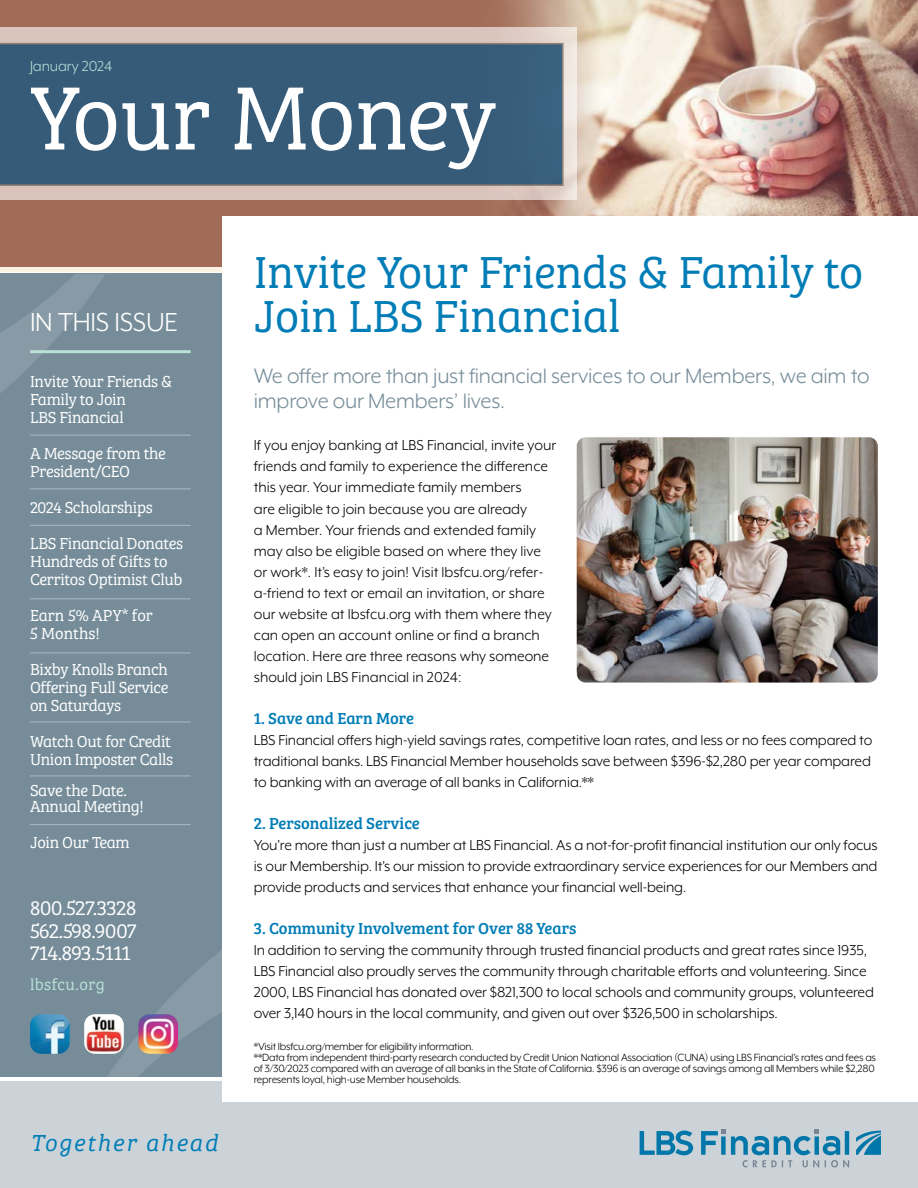
<style>
.page{position:relative;width:918px;height:1188px;background:#fff}
.page>*{position:absolute;margin:0;border:0;box-sizing:border-box;transform-origin:0 0}
.t1{font:93px "Bree Serif Lt";letter-spacing:-.01em;color:#fff}
.t2{font:46.5px/43.5px "Bree Serif Lt";letter-spacing:-.005em;color:#007db6}
.t3{font:30px "Mr Eaves XL Mod OT";letter-spacing:-.01em;color:#fff}
.t4{font:24px/25.5px "Mr Eaves XL Mod OT";letter-spacing:-.01em;color:#768d99}
.t5{font:italic 24px "Bree Serif Lt";letter-spacing:.07em;color:#007db6}
.t6{font:21px/22.5px "Bree Serif Lt";letter-spacing:-.02em;color:#fff;text-align:justify}
.t7{font:16.5px/21px "Mr Eaves XL Mod OT";letter-spacing:-.01em;color:#000}
.t8{font:16.5px/18px "Bree Serif Lt";letter-spacing:-.02em;color:#fff}
.t9{font:16.5px "Bree Serif";color:#007db6}
.t10{font:16.5px/18px "Bree Serif Lt";color:#fff}
.t11{font:16.5px "Mr Eaves XL Mod OT";letter-spacing:-.01em;color:#b9e1d6}
.t12{font:16.5px "Bree Serif Lt";letter-spacing:.025em;color:#b9e1d6}
.t13{font:12px/11.2px "Mr Eaves XL Mod OT";letter-spacing:-.02em;color:#000}
</style>
<div class="page">
<img style="left:0;top:0;width:918px;height:267px">
<div style="left:0;top:274px;width:222px;height:803px;background:#768d99"></div>
<svg style="left:0;top:274px;width:118px;height:119px"></svg>
<svg style="left:0;top:28px;width:577px;height:172px;fill:#d9c3bb"></svg>
<div style="left:0;top:1082px;width:918px;height:106px;background:#cbd3d8"></div>
<svg style="left:108px;top:950px;width:114px;height:127px"></svg>
<div style="left:0;top:43px;width:564px;height:143px;background:#365b79"></div>
<div style="left:222px;top:216px;width:696px;height:886px;background:#fff"></div>
<hr style="left:30px;top:435px;width:161px;height:1px;background:#fff">
<hr style="left:30px;top:489px;width:161px;height:1px;background:#fff">
<hr style="left:30px;top:525px;width:161px;height:1px;background:#fff">
<hr style="left:30px;top:598px;width:161px;height:1px;background:#fff">
<hr style="left:30px;top:824px;width:161px;height:1px;background:#fff">
<hr style="left:30px;top:776px;width:161px;height:1px;background:#fff">
<hr style="left:30px;top:653px;width:161px;height:1px;background:#fff">
<hr style="left:30px;top:722px;width:161px;height:1px;background:#fff">
<hr style="left:30px;top:350px;width:161px;height:3px;background:#b9e1d6">
<img style="left:30px;top:1014px;width:40px;height:40px">
<div style="left:84px;top:1014px;width:40px;height:40px;background:#fff;border-radius:11px"></div>
<img style="left:86px;top:1016px;width:36px;height:36px">
<img style="left:138px;top:1014px;width:40px;height:40px">
<img style="left:577px;top:437px;width:301px;height:246px">
<svg style="left:640px;top:1129px;width:209px;height:38px"></svg>
<svg style="left:856px;top:1131px;width:25px;height:24px"></svg>
<p class="t11" style="left:30px;top:58px;width:84px">January 2024</p>
<h1 class="t1" style="left:30px;top:51px;width:468px">Your Money</h1>
<h3 class="t3" style="left:30px;top:307px;width:150px">IN THIS ISSUE</h3>
<p class="t8" style="left:30px;top:371px;width:144px">Invite Your Friends &amp;<br>Family to Join<br>LBS Financial</p>
<p class="t8" style="left:30px;top:443px;width:138px">A Message from the<br>President/CEO</p>
<p class="t8" style="left:30px;top:488px;width:155px;line-height:36px">2024 Scholarships<br>LBS Financial Donates</p>
<p class="t8" style="left:30px;top:551px;width:154px">Hundreds of Gifts to<br>Cerritos Optimist Club</p>
<p class="t10" style="left:30px;top:605px;width:125px">Earn 5% APY* for<br>5 Months!</p>
<p class="t8" style="left:30px;top:659px;width:140px;text-align:justify">Bixby Knolls Branch Offering Full Service on Saturdays</p>
<p class="t8" style="left:30px;top:731px;width:145px">Watch Out for Credit<br>Union Imposter Calls</p>
<p class="t8" style="left:30px;top:782px;width:115px;line-height:15.8px">Save the Date.<br>Annual Meeting!</p>
<p class="t8" style="left:30px;top:833px;width:101px">Join Our Team</p>
<p class="t6" style="left:30px;top:896px;width:108px">800.527.3328<br>562.598.9007<br>714.893.5111</p>
<p class="t12" style="left:30px;top:973px;width:76px">lbsfcu.org</p>
<h3 class="t5" style="left:30px;top:1125px;width:189px">Together ahead</h3>
<h2 class="t2" style="left:254px;top:248px;width:611px">Invite Your Friends &amp; Family to<br>Join LBS Financial</h2>
<h3 class="t4" style="left:254px;top:363px;width:617px">We offer more than just financial services to our Members, we aim to improve our Members’ lives.</h3>
<p class="t7" style="left:254px;top:435px;width:304px">If you enjoy banking at LBS Financial, invite your friends and family to experience the difference this year. Your immediate family members<br>are eligible to join because you are already<br>a Member. Your friends and extended family may also be eligible based on where they live or work*. It’s easy to join! Visit lbsfcu.org/refer&shy;a-friend to text or email an invitation, or share our website at lbsfcu.org with them where they can open an account online or find a branch location. Here are three reasons why someone should join LBS Financial in 2024:</p>
<p class="t9" style="left:254px;top:706px;width:162px">1. Save and Earn More</p>
<p class="t7" style="left:254px;top:729px;width:620px;text-align:justify">LBS Financial offers high-yield savings rates, competitive loan rates, and less or no fees compared to traditional banks. LBS Financial Member households save between $396-$2,280 per year compared to banking with an average of all banks in California.**</p>
<p class="t9" style="left:254px;top:811px;width:168px">2. Personalized Service</p>
<p class="t7" style="left:254px;top:834px;width:625px;text-align:justify">You’re more than just a number at LBS Financial. As a not-for-profit financial institution our only focus is our Membership. It’s our mission to provide extraordinary service experiences for our Members and provide products and services that enhance your financial well-being.</p>
<p class="t9" style="left:254px;top:916px;width:324px">3. Community Involvement for Over 88 Years</p>
<p class="t7" style="left:254px;top:939px;width:622px">In addition to serving the community through trusted financial products and great rates since 1935, LBS Financial also proudly serves the community through charitable efforts and volunteering. Since 2000, LBS Financial has donated over $821,300 to local schools and community groups, volunteered over 3,140 hours in the local community, and given out over $326,500 in scholarships.</p>
<p class="t13" style="left:254px;top:1041px;width:624px">*Visit lbsfcu.org/member for eligibility information.<br>**Data from independent third-party research conducted by Credit Union National Association (CUNA) using LBS Financial’s rates and fees as of 3/30/2023 compared with an average of all banks in the State of California. $396 is an average of savings among all Members while $2,280 represents loyal, high-use Member households.</p>
</div>
